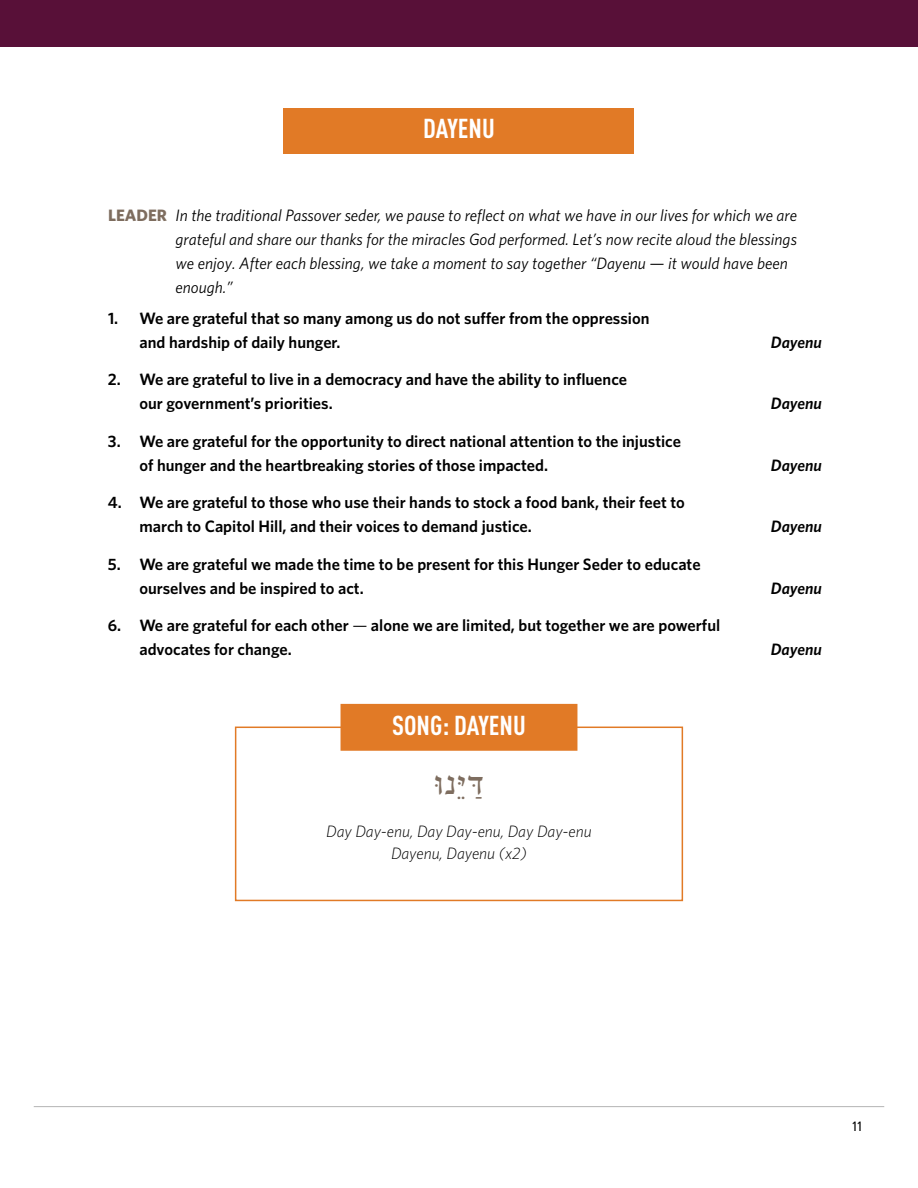
<style>
.page{position:relative;width:918px;height:1188px;background:#fff}
.page>*{position:absolute;margin:0;border:0;box-sizing:border-box;transform-origin:0 0}
.t1{font:33px "SBL Hebrew";color:#7e6d5f}
.t2{font:700 27px "DIN Cond";color:#fff}
.t3{font:600 16.5px/24px "Whitney";color:#000}
.t4{font:italic 16.5px/24px "Whitney";color:#000}
.t5{font:italic 300 16.5px/22.5px "Whitney";letter-spacing:-.005em;color:#000;text-align:center}
.t6{font:italic 600 16.5px "Whitney";letter-spacing:-.005em;color:#000}
.t7{font:13.5px "Transit Bk Neg OT";color:#000}
.s1{font-weight:700;font-style:normal;color:#7e6d5f}
.s2{font-weight:400}
</style>
<div class="page">
<hr style="left:34px;top:1106px;width:850px;height:1px;background:#b5b4b4">
<div style="left:284px;top:108px;width:350px;height:45px;background:#e17a26"></div>
<div style="left:235px;top:727px;width:448px;height:174px;border:2px solid #e17a26"></div>
<div style="left:341px;top:704px;width:236px;height:47px;background:#e17a26;border:2px solid #e17a26"></div>
<div style="left:0;top:0;width:918px;height:46px;background:#581038"></div>
<h2 class="t2" style="left:423px;top:112px;width:73px">DAYENU</h2>
<p class="t4" style="left:176px;top:203px;width:623px;text-indent:-68px"><span class="s1">LEADER</span> In the traditional Passover seder, we pause to reflect on what we have in our lives for which we are grateful and share our thanks for the miracles God performed. Let’s now recite aloud the blessings we enjoy. After each blessing, we take a moment to say together “Dayenu — it would have been enough.”</p>
<p class="t3" style="left:139px;top:306px;width:512px;text-indent:-31px">1. We are grateful that so many among us do not suffer from the oppression and hardship of daily hunger.</p>
<p class="t6" style="left:771px;top:331px;width:53px">Dayenu</p>
<p class="t3" style="left:139px;top:367px;width:489px;text-indent:-31px">2. We are grateful to live in a democracy and have the ability to influence our government’s priorities.</p>
<p class="t3" style="left:139px;top:429px;width:543px;text-indent:-31px">3. We are grateful for the opportunity to direct national attention to the injustice of hunger and the heartbreaking stories of those impacted.</p>
<p class="t3" style="left:139px;top:490px;width:547px;text-indent:-31px">4. We are grateful to those who use their hands to stock a food bank, their feet to march to Capitol Hill, and their voices to demand justice.</p>
<p class="t3" style="left:139px;top:552px;width:563px;text-indent:-31px">5. We are grateful we made the time to be present for this Hunger Seder to educate ourselves and be inspired to act.</p>
<p class="t3" style="left:139px;top:613px;width:582px;text-indent:-31px">6. We are grateful for each other <span class="s2">—</span> alone we are limited, but together we are powerful advocates for change.</p>
<h2 class="t2" style="left:392px;top:709px;width:135px">SONG: DAYENU</h2>
<h1 class="t1" style="left:434px;top:762px;width:52px">י ֵנּו ד ַ</h1>
<p class="t5" style="left:326px;top:820px;width:267px">Day Day-enu, Day Day-enu, Day Day-enu<br>Dayenu, Dayenu (x2)</p>
<p class="t6" style="left:771px;top:393px;width:53px">Dayenu</p>
<p class="t6" style="left:771px;top:454px;width:53px">Dayenu</p>
<p class="t6" style="left:771px;top:516px;width:53px">Dayenu</p>
<p class="t6" style="left:771px;top:577px;width:53px">Dayenu</p>
<p class="t6" style="left:771px;top:639px;width:53px">Dayenu</p>
<p class="t7" style="left:852px;top:1119px;width:14px">11</p>
</div>
